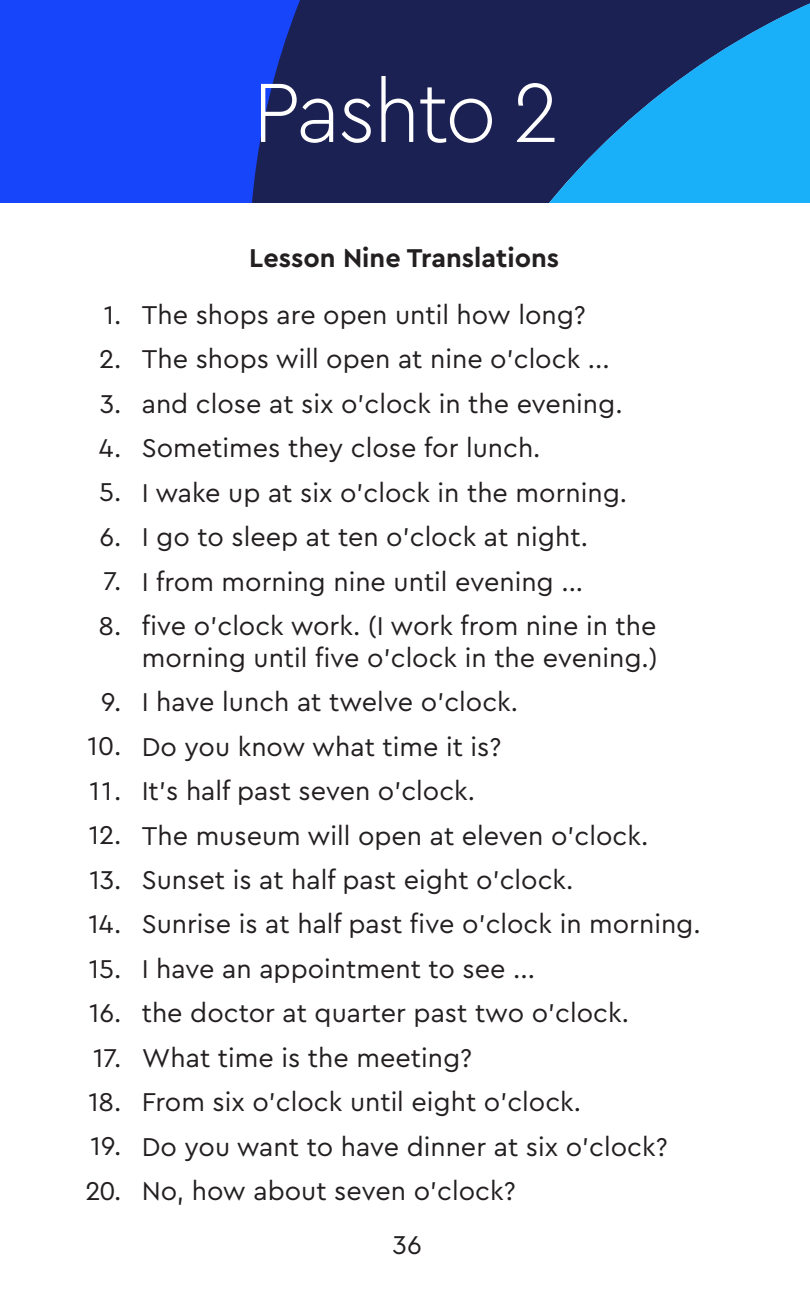
<style>
.page{position:relative;width:810px;height:1296px;background:#fff}
.page>*{position:absolute;margin:0;border:0;box-sizing:border-box;transform-origin:0 0}
.t1{font:300 87.98px "Cera PRO";letter-spacing:-.03em;color:#fff;scale:.96 1}
.t2{font:27px/31.5px "Cera PRO";color:#231f20}
.t3{font:700 27px "Cera PRO";color:#231f20}
</style>
<div class="page">
<div style="left:0;top:0;width:207px;height:202px;background:#1745fa"></div>
<svg style="left:207px;top:0;width:84px;height:202px;background:#183cd3"></svg>
<svg style="left:291px;top:0;width:493px;height:202px;background:#1b447d"></svg>
<div style="left:784px;top:0;width:26px;height:202px;background:#19aff9"></div>
<h1 class="t1" style="left:253px;top:54px;width:321px">Pashto 2</h1>
<p class="t2" style="left:104px;top:298px;width:19px">1.</p>
<p class="t2" style="left:99px;top:342px;width:24px">2.</p>
<p class="t2" style="left:100px;top:387px;width:23px">3.</p>
<p class="t2" style="left:99px;top:431px;width:24px">4.</p>
<p class="t2" style="left:99px;top:476px;width:24px">5.</p>
<p class="t2" style="left:99px;top:520px;width:24px">6.</p>
<p class="t2" style="left:103px;top:564px;width:20px">7.</p>
<p class="t2" style="left:99px;top:609px;width:24px">8.</p>
<p class="t2" style="left:101px;top:685px;width:22px">9.</p>
<p class="t2" style="left:88px;top:729px;width:35px">10.</p>
<p class="t2" style="left:89px;top:774px;width:34px">11.</p>
<p class="t2" style="left:89px;top:818px;width:34px">12.</p>
<p class="t2" style="left:89px;top:863px;width:34px">13.</p>
<p class="t2" style="left:89px;top:907px;width:34px">14.</p>
<p class="t2" style="left:89px;top:952px;width:34px">15.</p>
<p class="t2" style="left:89px;top:996px;width:34px">16.</p>
<p class="t2" style="left:93px;top:1041px;width:30px">17.</p>
<p class="t2" style="left:88px;top:1085px;width:35px">18.</p>
<p class="t2" style="left:90px;top:1129px;width:33px">19.</p>
<p class="t2" style="left:85px;top:1174px;width:38px">20.</p>
<p class="t3" style="left:249px;top:240px;width:311px">Lesson Nine Translations</p>
<p class="t2" style="left:142px;top:298px;width:446px">The shops are open until how long?</p>
<p class="t2" style="left:142px;top:342px;width:470px">The shops will open at nine o’clock ...</p>
<p class="t2" style="left:142px;top:387px;width:482px">and close at six o’clock in the evening.</p>
<p class="t2" style="left:142px;top:431px;width:400px">Sometimes they close for lunch.</p>
<p class="t2" style="left:142px;top:476px;width:487px">I wake up at six o’clock in the morning.</p>
<p class="t2" style="left:142px;top:520px;width:448px">I go to sleep at ten o’clock at night.</p>
<p class="t2" style="left:142px;top:565px;width:443px">I from morning nine until evening ...</p>
<p class="t2" style="left:142px;top:609px;width:518px">five o’clock work. (I work from nine in the morning until five o’clock in the evening.)</p>
<p class="t2" style="left:142px;top:685px;width:378px">I have lunch at twelve o’clock.</p>
<p class="t2" style="left:142px;top:730px;width:361px">Do you know what time it is?</p>
<p class="t2" style="left:142px;top:774px;width:335px">It’s half past seven o’clock.</p>
<p class="t2" style="left:142px;top:819px;width:508px">The museum will open at eleven o’clock.</p>
<p class="t2" style="left:142px;top:863px;width:433px">Sunset is at half past eight o’clock.</p>
<p class="t2" style="left:142px;top:907px;width:561px">Sunrise is at half past five o’clock in morning.</p>
<p class="t2" style="left:142px;top:952px;width:395px">I have an appointment to see ...</p>
<p class="t2" style="left:142px;top:996px;width:489px">the doctor at quarter past two o’clock.</p>
<p class="t2" style="left:142px;top:1041px;width:332px">What time is the meeting?</p>
<p class="t2" style="left:142px;top:1085px;width:441px">From six o’clock until eight o’clock.</p>
<p class="t2" style="left:142px;top:1130px;width:528px">Do you want to have dinner at six o’clock?</p>
<p class="t2" style="left:142px;top:1174px;width:375px">No, how about seven o’clock?</p>
<p class="t2" style="left:393px;top:1228px;width:31px">36</p>
</div>
